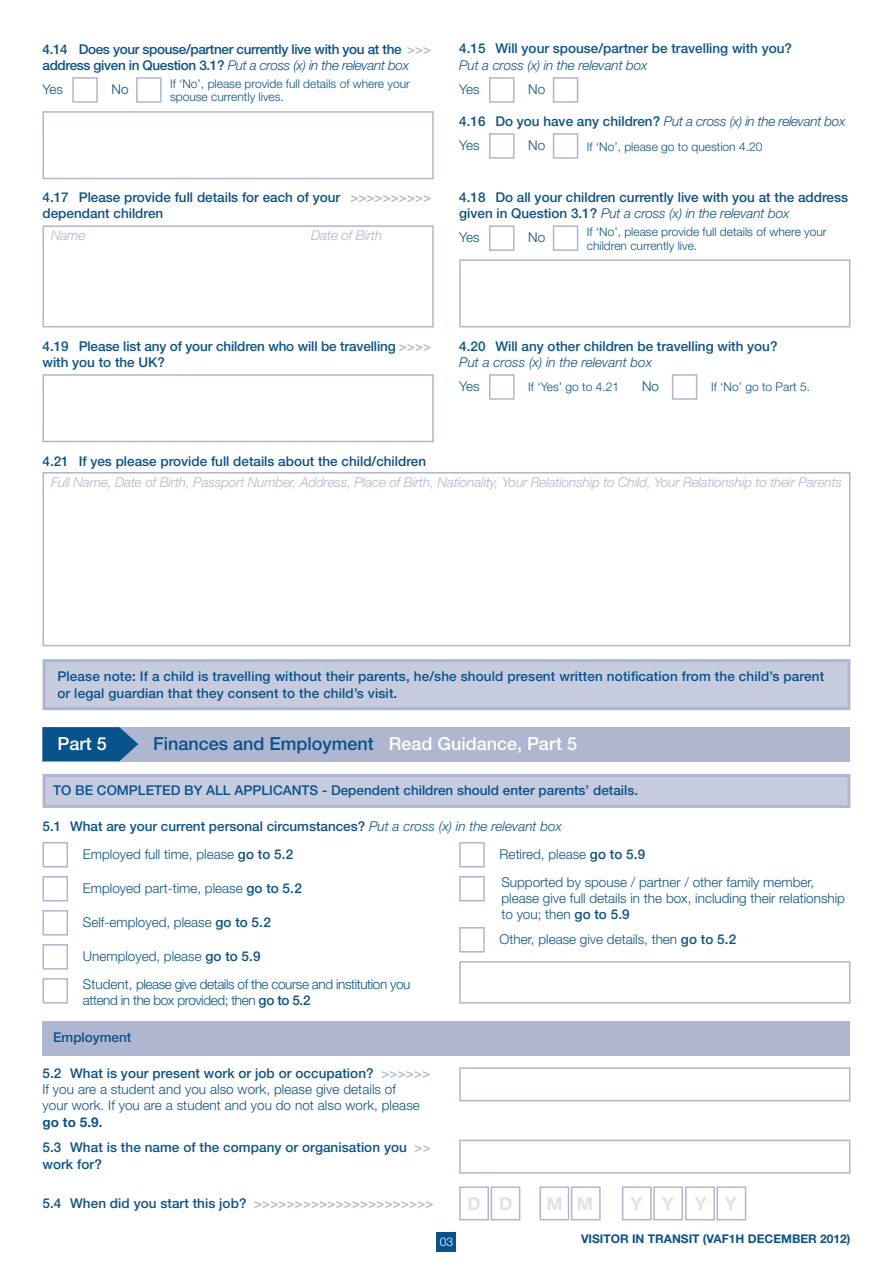
<style>
.page{position:relative;width:893px;height:1263px;background:#fff}
.page>*{position:absolute;margin:0;border:0;box-sizing:border-box;transform-origin:0 0}
.t1{font:500 18px "Helvetica Neue";color:#08538c}
.t2{font:700 18px "Helvetica Neue";color:#e0e2ec}
.t3{font:500 18px "Helvetica Neue";color:#fff}
.t4{font:500 13.5px/16.2px "Helvetica Neue";color:#08538c}
.t5{font:300 13.5px/16.2px "Helvetica Neue";color:#08538c}
.t6{font:italic 300 13.5px "Helvetica Neue";letter-spacing:-.01em;color:#afb6d0}
.t7{font:300 13.5px/27.6px "Helvetica Neue";letter-spacing:-.03em;color:#08538c}
.t8{font:italic 300 13.5px "Helvetica Neue";letter-spacing:-.01em;color:#08538c}
.t9{font:500 13.5px/16.5px "Helvetica Neue";letter-spacing:-.025em;color:#08538c}
.t10{font:300 12px/13.5px "Helvetica Neue";color:#08538c}
.t11{font:700 12px "Helvetica Neue";color:#08538c}
.t12{font:300 12px "Helvetica Neue";color:#fff}
.s1{color:#afb6d0}
.s2{font-weight:300;font-style:italic}
.s3{font-weight:500;font-style:normal}
.s4{color:#fff}
.s5{font-weight:300}
.s6{font-family:"Helvetica Neue LT Std"}
.s7{font-family:"Helvetica Neue LT Std";font-weight:500}
.s8{font-weight:500}
.s9{font-weight:500;color:#afb6d0}
.s10{font-weight:700}
</style>
<div class="page">
<div style="left:437px;top:1232px;width:19px;height:19px;background:#08538c"></div>
<svg style="left:72px;top:77px;width:26px;height:26px"></svg>
<svg style="left:136px;top:77px;width:26px;height:26px"></svg>
<svg style="left:489px;top:225px;width:26px;height:26px"></svg>
<svg style="left:552px;top:225px;width:27px;height:26px"></svg>
<svg style="left:489px;top:133px;width:26px;height:26px"></svg>
<svg style="left:552px;top:133px;width:27px;height:26px"></svg>
<svg style="left:489px;top:374px;width:26px;height:26px"></svg>
<svg style="left:671px;top:374px;width:27px;height:26px"></svg>
<svg style="left:489px;top:77px;width:26px;height:26px"></svg>
<svg style="left:552px;top:77px;width:27px;height:26px"></svg>
<svg style="left:42px;top:111px;width:392px;height:69px"></svg>
<svg style="left:42px;top:225px;width:392px;height:103px"></svg>
<svg style="left:42px;top:374px;width:392px;height:69px"></svg>
<svg style="left:459px;top:259px;width:392px;height:69px"></svg>
<div style="left:43px;top:659px;width:807px;height:51px;background:#c6cbdd;border:3px solid #afb6d0"></div>
<div style="left:43px;top:727px;width:807px;height:34px;background:#afb6d0"></div>
<svg style="left:43px;top:727px;width:95px;height:34px;background:#185c92"></svg>
<svg style="left:42px;top:842px;width:26px;height:26px"></svg>
<svg style="left:42px;top:876px;width:26px;height:26px"></svg>
<svg style="left:42px;top:910px;width:26px;height:26px"></svg>
<svg style="left:42px;top:944px;width:26px;height:26px"></svg>
<svg style="left:42px;top:978px;width:26px;height:26px"></svg>
<svg style="left:459px;top:842px;width:26px;height:26px"></svg>
<svg style="left:459px;top:876px;width:26px;height:26px"></svg>
<svg style="left:459px;top:927px;width:26px;height:26px"></svg>
<div style="left:43px;top:774px;width:807px;height:34px;background:#c6cbdd;border:3px solid #afb6d0"></div>
<svg style="left:459px;top:961px;width:392px;height:43px"></svg>
<svg style="left:42px;top:472px;width:809px;height:175px"></svg>
<div style="left:43px;top:1021px;width:807px;height:34px;background:#afb6d0"></div>
<svg style="left:459px;top:1139px;width:392px;height:35px"></svg>
<svg style="left:459px;top:1067px;width:392px;height:35px"></svg>
<svg style="left:459px;top:1186px;width:62px;height:35px"></svg>
<svg style="left:539px;top:1186px;width:62px;height:35px"></svg>
<svg style="left:622px;top:1186px;width:125px;height:35px"></svg>
<p class="t9" style="left:43px;top:40px;width:390px">4.14 Does your spouse/partner currently live with you at the <span class="s1">&gt;&gt;&gt; </span>address given in Question 3.1? <span class="s2">Put a cross (x) in the relevant box</span></p>
<p class="t4" style="left:459px;top:40px;width:334px">4.15 Will your spouse/partner be travelling with you?</p>
<p class="t8" style="left:459px;top:57px;width:190px">Put a cross (x) in the relevant box</p>
<p class="t5" style="left:43px;top:81px;width:22px">Yes</p>
<p class="t5" style="left:112px;top:81px;width:19px">No</p>
<p class="t10" style="left:170px;top:77px;width:241px">If ‘No’, please provide full details of where your spouse currently lives.</p>
<p class="t5" style="left:459px;top:81px;width:22px">Yes</p>
<p class="t5" style="left:528px;top:81px;width:19px">No</p>
<p class="t8" style="left:459px;top:113px;width:388px"><span class="s3">4.16 D o you have any children?</span> Put a cross (x) in the relevant box</p>
<p class="t5" style="left:459px;top:137px;width:22px">Yes</p>
<p class="t5" style="left:528px;top:137px;width:19px">No</p>
<p class="t10" style="left:587px;top:139px;width:177px">If ‘No’, please go to question 4.20</p>
<p class="t4" style="left:43px;top:189px;width:390px">4.17 Please provide full details for each of your <span class="s1">&gt;&gt;&gt;&gt;&gt;&gt;&gt;&gt;&gt;&gt; </span>dependant children</p>
<p class="t4" style="left:459px;top:189px;width:390px">4.18 Do all your children currently live with you at the address given in Question 3.1? <span class="s2">Put a cross (x) in the relevant box</span></p>
<p class="t6" style="left:51px;top:227px;width:36px">Name</p>
<p class="t6" style="left:311px;top:227px;width:73px">Date of Birth</p>
<p class="t5" style="left:459px;top:229px;width:22px">Yes</p>
<p class="t5" style="left:528px;top:229px;width:19px">No</p>
<p class="t10" style="left:587px;top:225px;width:241px">If ‘No’, please provide full details of where your children currently live.</p>
<p class="t4" style="left:43px;top:338px;width:390px">4.19 Please list any of your children who will be travelling <span class="s1">&gt;&gt;&gt;&gt; </span>with you to the UK?</p>
<p class="t4" style="left:43px;top:452px;width:385px">4.21 If yes please provide full details about the child/children</p>
<p class="t4" style="left:459px;top:338px;width:320px">4.20 Will any other children be travelling with you?</p>
<p class="t8" style="left:459px;top:354px;width:194px">Put a cross (x) in the relevant box</p>
<p class="t5" style="left:459px;top:378px;width:22px">Yes</p>
<p class="t10" style="left:528px;top:380px;width:92px">If ‘Yes’ go to 4.21</p>
<p class="t5" style="left:642px;top:378px;width:19px">No</p>
<p class="t10" style="left:711px;top:380px;width:100px">If ‘No’ go to Part 5.</p>
<p class="t6" style="left:51px;top:474px;width:793px">Full Name, Date of Birth, Passport Number, Address, Place of Birth, Nationality, Your Relationship to Child, Your Relationship to their Parents</p>
<p class="t4" style="left:57px;top:668px;width:768px">Please note: If a child is travelling without their parents, he/she should present written notification from the child’s parent or legal guardian that they consent to the child’s visit.</p>
<h1 class="t3" style="left:57px;top:733px;width:51px">Part 5</h1>
<h1 class="t1" style="left:153px;top:733px;width:425px">Finances and Employment <span class="s4">Read Guidance, Part 5</span></h1>
<p class="t4" style="left:53px;top:782px;width:55px">TO BE COM</p>
<p class="t4" style="left:129px;top:782px;width:87px">PLETED BY ALL</p>
<p class="t4" style="left:234px;top:782px;width:36px">APPLICAN</p>
<p class="t4" style="left:301px;top:782px;width:338px">TS - Dependent children should enter parents’ details.</p>
<p class="t4" style="left:83px;top:813px;width:480px;line-height:27.6px;text-indent:-40px">5.1 What are your current personal circumstances? <span class="s2">Put a cross (x) in the relevant box<br></span><span class="s5">Employed full time, please</span> <span class="s6">go to 5.2</span></p>
<p class="t5" style="left:83px;top:880px;width:220px">Employed part-time, please <span class="s7">go to 5.2</span></p>
<p class="t5" style="left:83px;top:914px;width:189px">Self-employed, please <span class="s7">go to 5.2</span></p>
<p class="t7" style="left:83px;top:942px;width:329px">Unemployed, please <span class="s7">go to 5.9<br></span>Student, please give details of the course and institution you</p>
<p class="t7" style="left:83px;top:986px;width:229px">attend in the box provided; then <span class="s7">go to</span> <span class="s8">5.2</span></p>
<p class="t5" style="left:500px;top:840px;width:316px;line-height:27.6px">Retired, please <span class="s7">go to 5.9<br></span>Supported by spouse / partner / other family member,</p>
<p class="t5" style="left:501px;top:890px;width:345px">please give full details in the box, including their relationship to you; then <span class="s7">go to 5.9</span></p>
<p class="t5" style="left:500px;top:931px;width:238px">Other, please give details, then <span class="s7">go to 5.2</span></p>
<p class="t4" style="left:53px;top:1029px;width:80px">Employment</p>
<p class="t5" style="left:43px;top:1065px;width:389px"><span class="s8">5.2 What is your present work or job or occupation?</span> <span class="s9">&gt;&gt;&gt;&gt;&gt;&gt;<br></span>If you are a student and you also work, please give details of<br>your work. If you are a student and you do not also work, please</p>
<p class="t4" style="left:43px;top:1109px;width:390px;line-height:25.8px"><span class="s10">go to 5.9.<br></span>5.3 What is the name of the company or organisation you <span class="s1">&gt;&gt;</span></p>
<p class="t4" style="left:43px;top:1155px;width:61px">work for?</p>
<p class="t4" style="left:43px;top:1194px;width:393px">5.4 When did you start this job? <span class="s1">&gt;&gt;&gt;&gt;&gt;&gt;&gt;&gt;&gt;&gt;&gt;&gt;&gt;&gt;&gt;&gt;&gt;&gt;&gt;&gt;&gt;&gt;</span></p>
<h1 class="t2" style="left:467px;top:1192px;width:46px">D D</h1>
<h1 class="t2" style="left:546px;top:1192px;width:48px">M M</h1>
<h1 class="t2" style="left:630px;top:1192px;width:108px">YYYY</h1>
<p class="t12" style="left:440px;top:1234px;width:15px">03</p>
<p class="t11" style="left:581px;top:1231px;width:271px">VISITOR IN TRANSIT (VAF1H DECEMBER 2012)</p>
</div>
